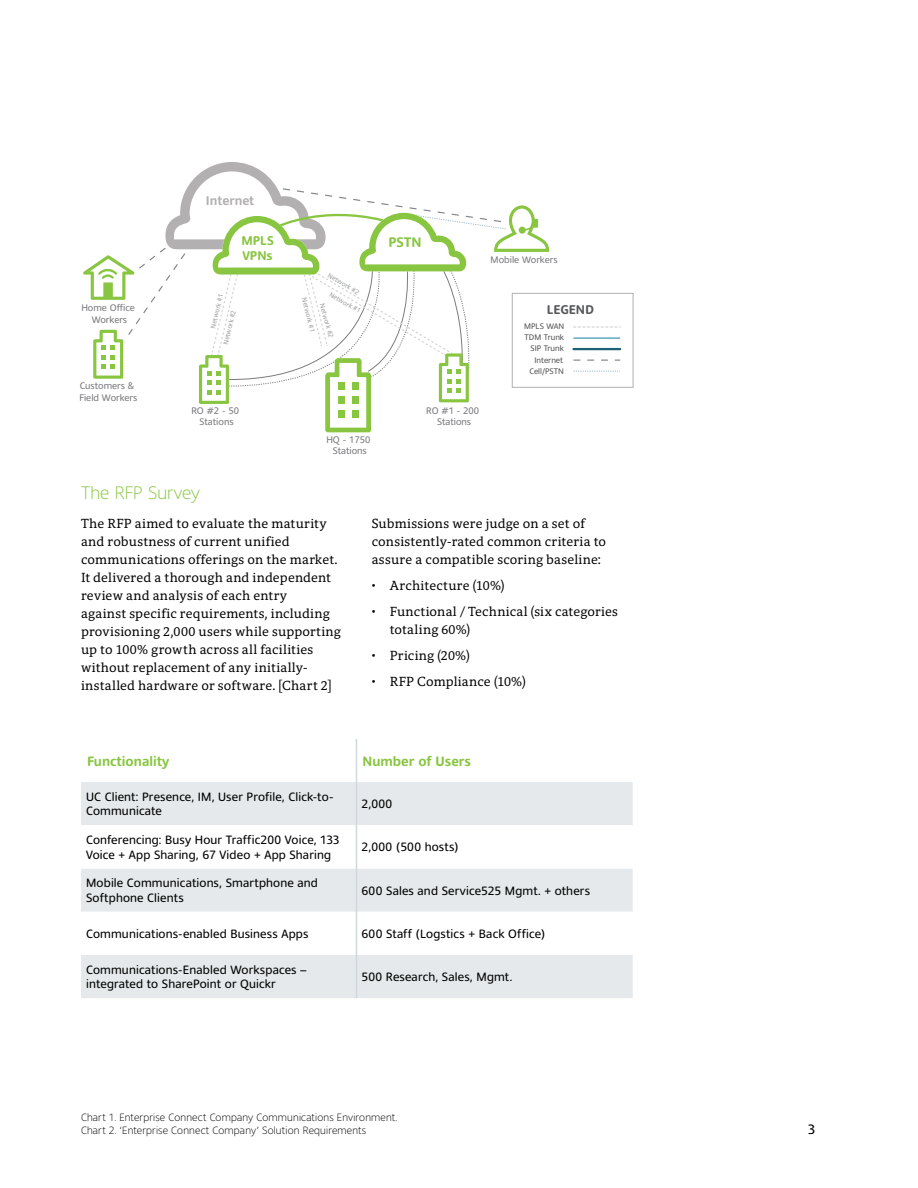
<style>
.page{position:relative;width:918px;height:1188px;background:#fff}
.page>*{position:absolute;margin:0;border:0;box-sizing:border-box;transform-origin:0 0}
.t1{font:300 18px "Harmony Sans";letter-spacing:-.005em;color:#88c540}
.t2{font:700 13.8px "Harmony Sans";color:#88c540}
.t3{font:13.5px/18px "Harmony Serif";letter-spacing:.015em;color:#000}
.t4{font:700 13.5px "Harmony Sans";color:#88c540}
.t5{font:13.5px "Harmony Sans";color:#000}
.t6{font:700 12.6px "Harmony Sans";color:#b3b0b2}
.t7{font:700 12.6px/15.1px "Harmony Sans";color:#88c540}
.t8{font:700 12.6px "Harmony Sans";color:#58595b}
.t9{font:12px/14.4px "Harmony Sans";letter-spacing:.015em;color:#000}
.t10{font:300 10.5px/13.5px "Harmony Sans";letter-spacing:.02em;color:#000}
.t11{font:9.45px/11.4px "Harmony Sans";color:#7c7b7f;text-align:center}
.t12{font:8.1px/11.2px "Harmony Sans";color:#58595b;text-align:right}
.t13{font:6.9px "Siemens Sans";color:#939598}
</style>
<div class="page">
<div style="left:512px;top:293px;width:121px;height:95px;border:1px solid #b3b0b2"></div>
<svg style="left:574px;top:326px;width:46px;height:2px"></svg>
<hr style="left:574px;top:338px;width:46px;height:1px;background:#157ea2">
<hr style="left:574px;top:348px;width:46px;height:2px;background:#1d6274">
<svg style="left:574px;top:360px;width:46px;height:1px"></svg>
<svg style="left:574px;top:371px;width:46px;height:1px"></svg>
<svg style="left:83px;top:162px;width:466px;height:270px"></svg>
<div style="left:81px;top:782px;width:552px;height:216px;background:#e5e9eb"></div>
<svg style="left:81px;top:825px;width:552px;height:130px"></svg>
<hr style="left:356px;top:782px;width:1px;height:43px;background:#cfd8dd">
<hr style="left:356px;top:825px;width:1px;height:44px;background:#cfd8dd">
<hr style="left:356px;top:869px;width:1px;height:43px;background:#cfd8dd">
<hr style="left:356px;top:912px;width:1px;height:43px;background:#cfd8dd">
<hr style="left:356px;top:955px;width:1px;height:43px;background:#cfd8dd">
<hr style="left:356px;top:739px;width:1px;height:43px;background:#cfd8dd">
<p class="t11" style="left:81px;top:302px;width:55px">Home Office<br>Workers</p>
<p class="t11" style="left:79px;top:380px;width:60px;text-align:left">Customers &amp;<br>Field Workers</p>
<p class="t6" style="left:206px;top:193px;width:50px">Internet</p>
<p class="t7" style="left:241px;top:233px;width:34px">MPLS<br>VPNs</p>
<p class="t2" style="left:388px;top:233px;width:35px">PSTN</p>
<p class="t13" style="left:330px;top:271px;width:37px;rotate:30deg">Network #2</p>
<p class="t13" style="left:326px;top:303px;width:37px;rotate:75deg">Network #2</p>
<p class="t13" style="left:209px;top:327px;width:37px;rotate:-76deg">Network #1</p>
<p class="t13" style="left:308px;top:297px;width:37px;rotate:76deg">Network #1</p>
<p class="t13" style="left:332px;top:290px;width:37px;rotate:30deg">Network #1</p>
<p class="t13" style="left:222px;top:343px;width:37px;rotate:-76deg">Network #2</p>
<p class="t11" style="left:191px;top:405px;width:49px">RO #2 - 50<br>Stations</p>
<p class="t11" style="left:426px;top:405px;width:54px">RO #1 - 200<br>Stations</p>
<p class="t11" style="left:326px;top:434px;width:46px">HQ - 1750<br>Stations</p>
<h1 class="t1" style="left:81px;top:481px;width:120px">The RFP Survey</h1>
<p class="t11" style="left:491px;top:254px;width:69px">Mobile Workers</p>
<p class="t8" style="left:547px;top:302px;width:49px">LEGEND</p>
<p class="t12" style="left:525px;top:332px;width:41px">TDM Trunk<br>SIP Trunk<br>Internet<br>Cell/PSTN</p>
<p class="t12" style="left:524px;top:320px;width:42px">MPLS WAN</p>
<p class="t3" style="left:81px;top:514px;width:261px">The RFP aimed to evaluate the maturity and robustness of current unified communications offerings on the market.<br>It delivered a thorough and independent review and analysis of each entry<br>against specific requirements, including provisioning 2,000 users while supporting up to 100% growth across all facilities without replacement of any initially&shy;installed hardware or software. [Chart 2]</p>
<p class="t3" style="left:372px;top:514px;width:236px">Submissions were judge on a set of consistently-rated common criteria to assure a compatible scoring baseline:</p>
<p class="t3" style="left:372px;top:576px;width:134px">• Architecture (10%)</p>
<p class="t3" style="left:390px;top:602px;width:230px;text-indent:-18px">• Functional / Technical (six categories totaling 60%)</p>
<p class="t3" style="left:372px;top:646px;width:99px">• Pricing (20%)</p>
<p class="t3" style="left:372px;top:672px;width:155px">• RFP Compliance (10%)</p>
<p class="t4" style="left:87px;top:752px;width:84px">Functionality</p>
<p class="t4" style="left:362px;top:752px;width:110px">Number of Users</p>
<p class="t9" style="left:86px;top:789px;width:249px">UC Client: Presence, IM, User Profile, Click-to-<br>Communicate</p>
<p class="t9" style="left:362px;top:797px;width:32px">2,000</p>
<p class="t9" style="left:86px;top:833px;width:255px">Conferencing: Busy Hour Traffic200 Voice, 133<br>Voice + App Sharing, 67 Video + App Sharing</p>
<p class="t9" style="left:362px;top:840px;width:99px">2,000 (500 hosts)</p>
<p class="t9" style="left:86px;top:876px;width:233px">Mobile Communications, Smartphone and<br>Softphone Clients</p>
<p class="t9" style="left:362px;top:883px;width:230px">600 Sales and Service525 Mgmt. + others</p>
<p class="t9" style="left:86px;top:926px;width:224px">Communications-enabled Business Apps</p>
<p class="t9" style="left:362px;top:926px;width:185px">600 Staff (Logstics + Back Office)</p>
<p class="t9" style="left:86px;top:962px;width:222px">Communications-Enabled Workspaces – integrated to SharePoint or Quickr</p>
<p class="t9" style="left:362px;top:969px;width:152px">500 Research, Sales, Mgmt.</p>
<p class="t10" style="left:81px;top:1110px;width:318px">Chart 1. Enterprise Connect Company Communications Environment.<br>Chart 2. ‘Enterprise Connect Company’ Solution Requirements</p>
<p class="t5" style="left:808px;top:1121px;width:9px">3</p>
</div>
